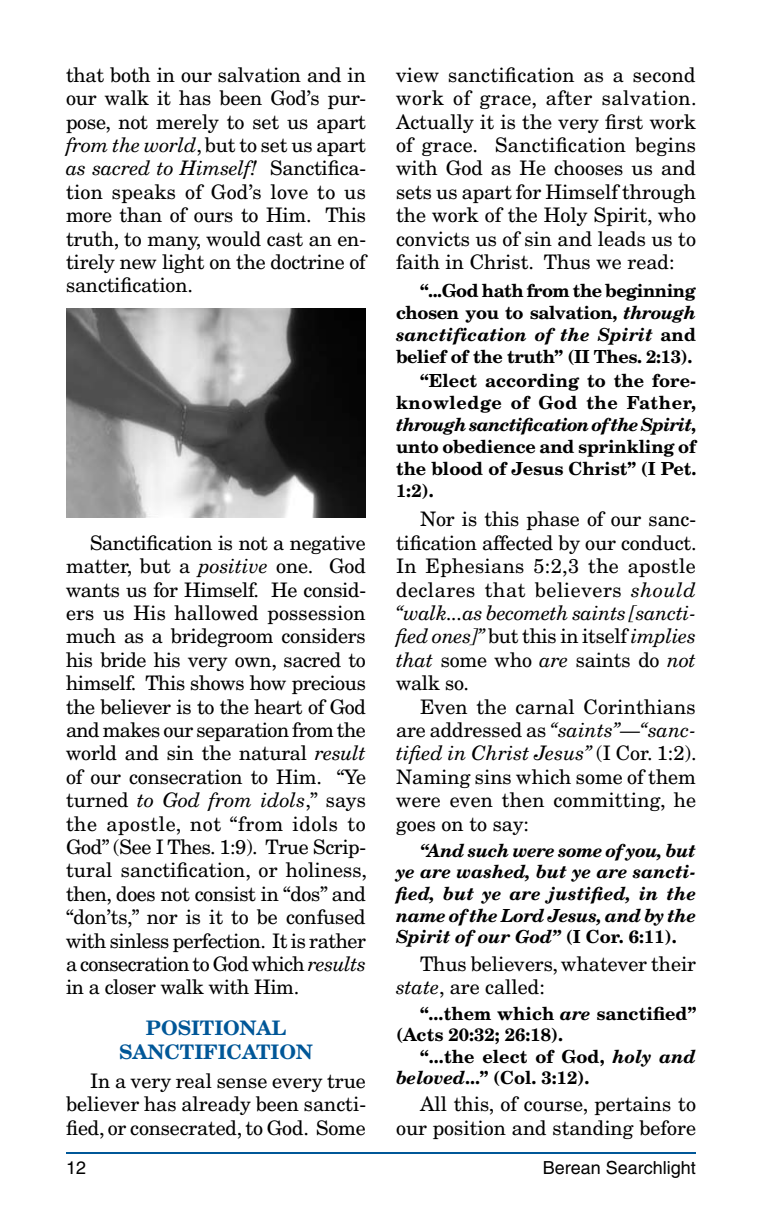
<style>
.page{position:relative;width:774px;height:1224px;background:#fff}
.page>*{position:absolute;margin:0;border:0;box-sizing:border-box;transform-origin:0 0}
.t1{font:20px/23.4px "New Century Schlbk";color:#000;text-align:justify}
.t2{font:700 20px "New Century Schlbk";color:#005798}
.t3{font:700 18px/22px "New Century Schlbk";letter-spacing:-.01em;color:#000;text-align:justify}
.t4{font:italic 700 18px/21.6px "New Century Schlbk";color:#000;text-align:justify}
.t5{font:18px "Helvetica";color:#000}
.s1{font-style:italic}
.s2{font-style:normal}
</style>
<div class="page">
<hr style="left:66px;top:1152px;width:630px;height:2px;background:#005798">
<img style="left:66px;top:308px;width:300px;height:210px">
<p class="t1" style="left:66px;top:63px;width:302px">that both in our salvation and in our walk it has been God’s pur&shy;pose, not merely to set us apart <span class="s1">from the world</span>, but to set us apart <span class="s1">as sacred to Himself!</span> Sanctifica&shy;tion speaks of God’s love to us more than of ours to Him. This truth, to many, would cast an en&shy;tirely new light on the doctrine of sanctification.</p>
<p class="t1" style="left:66px;top:531px;width:302px;text-indent:24px">Sanctification is not a negative matter, but a <span class="s1">positive</span> one. God wants us for Himself. He consid&shy;ers us His hallowed possession much as a bridegroom considers his bride his very own, sacred to himself. This shows how precious the believer is to the heart of God and makes our separation from the world and sin the natural <span class="s1">result </span>of our consecration to Him. “Ye turned <span class="s1">to God from idols</span>,” says the apostle, not “from idols to God” (See I Thes. 1:9). True Scrip&shy;tural sanctification, or holiness, then, does not consist in “dos” and “don’ts,” nor is it to be confused with sinless perfection. It is rather a consecration to God which <span class="s1">results </span>in a closer walk with Him.</p>
<p class="t2" style="left:146px;top:1016px;width:15px">positional</p>
<p class="t2" style="left:119px;top:1039px;width:15px">sanctification</p>
<p class="t1" style="left:66px;top:1069px;width:302px;text-indent:24px">In a very real sense every true believer has already been sancti&shy;fied, or consecrated, to God. Some</p>
<p class="t1" style="left:396px;top:63px;width:302px">view sanctification as a second work of grace, after salvation.<br>Actually it is the very first work of grace. Sanctification begins with God as He chooses us and sets us apart for Himself through the work of the Holy Spirit, who convicts us of sin and leads us to faith in Christ. Thus we read:</p>
<p class="t3" style="left:396px;top:279px;width:302px;text-indent:24px">“...God hath from the beginning chosen you to salvation, <span class="s1">through sanctification of the Spirit</span> and belief of the truth” (II Thes. 2:13).</p>
<p class="t3" style="left:396px;top:369px;width:302px;text-indent:24px">“Elect according to the fore&shy;knowledge of God the Father, <span class="s1">through sanctification of the Spirit</span>, unto obedience and sprinkling of the blood of Jesus Christ” (I Pet.<br>1:2).</p>
<p class="t1" style="left:396px;top:508px;width:302px;text-indent:24px">Nor is this phase of our sanc&shy;tification affected by our conduct.<br>In Ephesians 5:2,3 the apostle declares that believers <span class="s1">should “walk...as becometh saints [sancti&shy;fied ones]”</span> but this in itself <span class="s1">implies that</span> some who <span class="s1">are</span> saints do <span class="s1">not </span>walk so.</p>
<p class="t1" style="left:396px;top:695px;width:302px;text-indent:24px">Even the carnal Corinthians are addressed as <span class="s1">“saints”—“sanc&shy;tified in Christ Jesus”</span> (I Cor. 1:2).<br>Naming sins which some of them were even then committing, he goes on to say:</p>
<p class="t4" style="left:396px;top:839px;width:302px;text-indent:24px">“And such were some of you, but ye are washed, but ye are sancti&shy;fied, but ye are justified, in the name of the Lord Jesus, and by the Spirit of our God” <span class="s2">(I Cor. 6:11).</span></p>
<p class="t1" style="left:396px;top:952px;width:302px;text-indent:24px">Thus believers, whatever their <span class="s1">state</span>, are called:</p>
<p class="t3" style="left:396px;top:1003px;width:302px;line-height:21.4px;text-indent:24px">“...them which <span class="s1">are</span> sanctified” (Acts 20:32; 26:18).</p>
<p class="t3" style="left:396px;top:1045px;width:301px;line-height:21.4px;text-indent:24px">“...the elect of God, <span class="s1">holy and beloved</span>...” (Col. 3:12).</p>
<p class="t1" style="left:396px;top:1093px;width:301px;text-align:right">All this, of course, pertains to our position and standing before</p>
<p class="t5" style="left:66px;top:1157px;width:22px">12</p>
<p class="t5" style="left:543px;top:1157px;width:155px">Berean Searchlight</p>
</div>
